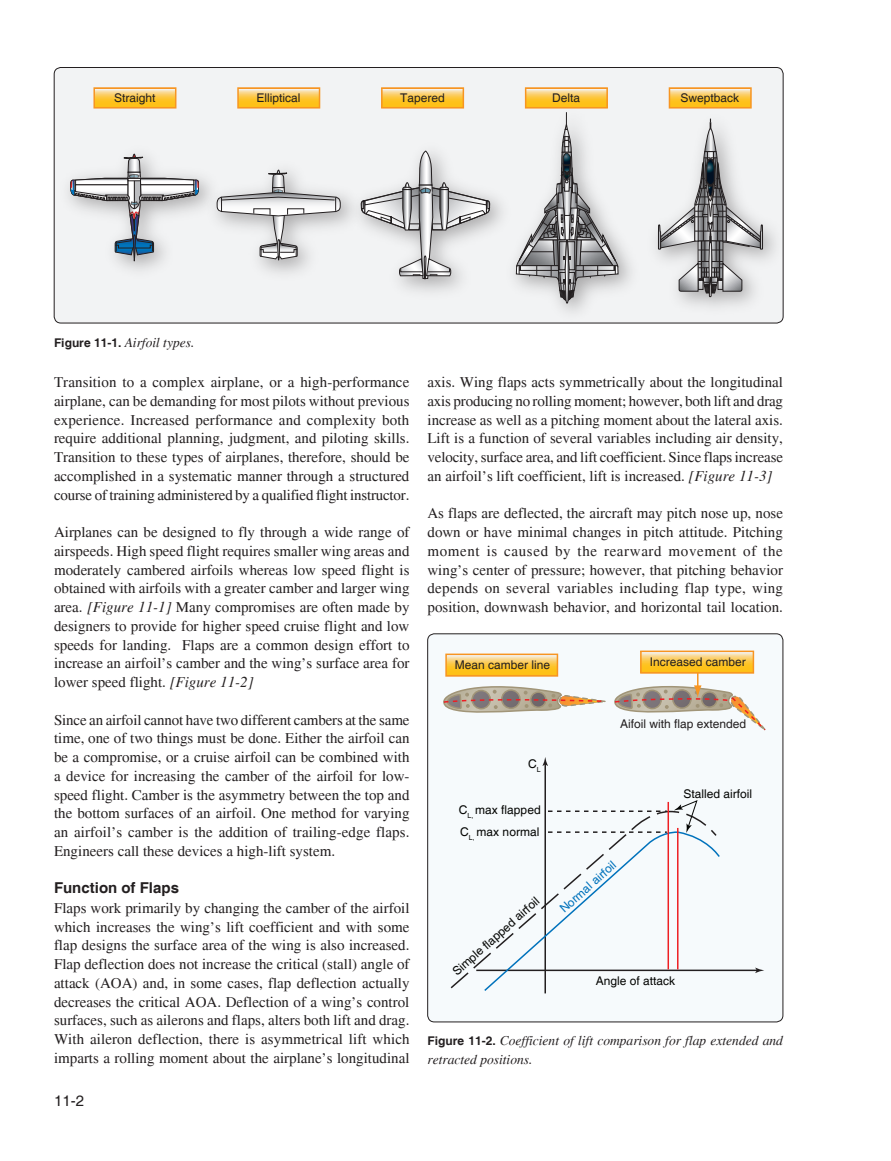
<style>
.page{position:relative;width:891px;height:1161px;background:#fff}
.page>*{position:absolute;margin:0;border:0;box-sizing:border-box;transform-origin:0 0}
.AC_body_text{font:15px/18.8px "Times";color:#231f20;text-align:justify}
.AC_heading_2{font:700 15px "Helvetica";color:#231f20}
.t1{font:15px "Helvetica";color:#231f20}
.AC_body_text-2{font:italic 13.5px/18.8px "Times";color:#231f20}
.t2{font:12px "Helvetica";color:#231f20}
.t3{font:12px/21.5px "Helvetica";color:#040503}
.t4{font:12px "Helvetica";color:#0072bc}
.s1{font-family:"Helvetica";font-weight:700;font-style:normal;font-size:12px}
.s2{font-style:italic}
</style>
<div class="page">
<svg style="left:443px;top:686px;width:163px;height:27px"></svg>
<svg style="left:448px;top:657px;width:107px;height:17px;background:#fcca48"></svg>
<div style="left:445px;top:654px;width:113px;height:23px;border:2px solid #f79522"></div>
<hr style="left:697px;top:657px;width:2px;height:31px;background:#f79522">
<svg style="left:614px;top:679px;width:152px;height:52px"></svg>
<svg style="left:643px;top:654px;width:108px;height:17px;background:#fcca48"></svg>
<div style="left:640px;top:651px;width:114px;height:23px;border:2px solid #f79522"></div>
<hr style="left:544px;top:763px;width:2px;height:230px;background:#231f20">
<svg style="left:542px;top:757px;width:6px;height:9px"></svg>
<hr style="left:476px;top:970px;width:282px;height:1px;background:#231f20">
<svg style="left:755px;top:968px;width:9px;height:5px"></svg>
<svg style="left:483px;top:800px;width:238px;height:193px"></svg>
<div style="left:427px;top:633px;width:356px;height:389px;border:1px solid #231f20;border-radius:7px"></div>
<div style="left:54px;top:68px;width:729px;height:255px;background:#f2f3f4"></div>
<img style="left:498px;top:95px;width:149px;height:226px">
<svg style="left:516px;top:112px;width:102px;height:209px"></svg>
<div style="left:56px;top:137px;width:171px;height:153px;background:#f2f3f4"></div>
<svg style="left:70px;top:154px;width:129px;height:108px"></svg>
<img style="left:344px;top:134px;width:175px;height:174px">
<svg style="left:361px;top:151px;width:130px;height:129px"></svg>
<img style="left:200px;top:152px;width:169px;height:136px">
<svg style="left:217px;top:170px;width:124px;height:91px"></svg>
<img style="left:641px;top:101px;width:142px;height:222px">
<svg style="left:658px;top:119px;width:105px;height:178px"></svg>
<svg style="left:96px;top:90px;width:77px;height:16px"></svg>
<div style="left:93px;top:87px;width:83px;height:22px;border:2px solid #f79522"></div>
<svg style="left:240px;top:90px;width:77px;height:16px"></svg>
<div style="left:237px;top:87px;width:83px;height:22px;border:2px solid #f79522"></div>
<svg style="left:384px;top:90px;width:77px;height:16px"></svg>
<div style="left:381px;top:87px;width:83px;height:22px;border:2px solid #f79522"></div>
<svg style="left:528px;top:90px;width:77px;height:16px"></svg>
<div style="left:525px;top:87px;width:83px;height:22px;border:2px solid #f79522"></div>
<svg style="left:672px;top:90px;width:77px;height:16px"></svg>
<div style="left:669px;top:87px;width:83px;height:22px;border:2px solid #f79522"></div>
<div style="left:54px;top:67px;width:730px;height:256px;border:1px solid #231f20;border-radius:7px"></div>
<p class="t2" style="left:114px;top:91px;width:43px">Straight</p>
<p class="t2" style="left:257px;top:91px;width:46px">Elliptical</p>
<p class="t2" style="left:400px;top:91px;width:46px">Tapered</p>
<p class="t2" style="left:552px;top:91px;width:30px">Delta</p>
<p class="t2" style="left:681px;top:91px;width:60px">Sweptback</p>
<p class="AC_body_text-2" style="left:54px;top:333px;width:142px"><span class="s1">Figure 11-1.</span> Airfoil types.</p>
<p class="AC_body_text" style="left:54px;top:373px;width:357px">Transition to a complex airplane, or a high-performance airplane, can be demanding for most pilots without previous experience. Increased performance and complexity both require additional planning, judgment, and piloting skills.<br>Transition to these types of airplanes, therefore, should be accomplished in a systematic manner through a structured course of training administered by a qualified flight instructor.</p>
<p class="AC_body_text" style="left:54px;top:523px;width:357px">Airplanes can be designed to fly through a wide range of airspeeds. High speed flight requires smaller wing areas and moderately cambered airfoils whereas low speed flight is obtained with airfoils with a greater camber and larger wing area. <span class="s2">[Figure 11-1]</span> Many compromises are often made by designers to provide for higher speed cruise flight and low speeds for landing. Flaps are a common design effort to increase an airfoil’s camber and the wing’s surface area for lower speed flight. <span class="s2">[Figure 11-2]</span></p>
<p class="AC_body_text" style="left:54px;top:710px;width:357px">Since an airfoil cannot have two different cambers at the same time, one of two things must be done. Either the airfoil can be a compromise, or a cruise airfoil can be combined with a device for increasing the camber of the airfoil for low&shy;speed flight. Camber is the asymmetry between the top and the bottom surfaces of an airfoil. One method for varying an airfoil’s camber is the addition of trailing-edge flaps.<br>Engineers call these devices a high-lift system.</p>
<p class="AC_heading_2" style="left:54px;top:878px;width:127px">Function of Flaps</p>
<p class="AC_body_text" style="left:54px;top:899px;width:357px">Flaps work primarily by changing the camber of the airfoil which increases the wing’s lift coefficient and with some flap designs the surface area of the wing is also increased.<br>Flap deflection does not increase the critical (stall) angle of attack (AOA) and, in some cases, flap deflection actually decreases the critical AOA. Deflection of a wing’s control surfaces, such as ailerons and flaps, alters both lift and drag.<br>With aileron deflection, there is asymmetrical lift which imparts a rolling moment about the airplane’s longitudinal</p>
<p class="t1" style="left:54px;top:1092px;width:32px">11-2</p>
<p class="AC_body_text" style="left:428px;top:373px;width:357px">axis. Wing flaps acts symmetrically about the longitudinal axis producing no rolling moment; however, both lift and drag increase as well as a pitching moment about the lateral axis.<br>Lift is a function of several variables including air density, velocity, surface area, and lift coefficient. Since flaps increase an airfoil’s lift coefficient, lift is increased. <span class="s2">[Figure 11-3]</span></p>
<p class="AC_body_text" style="left:428px;top:504px;width:357px">As flaps are deflected, the aircraft may pitch nose up, nose down or have minimal changes in pitch attitude. Pitching moment is caused by the rearward movement of the wing’s center of pressure; however, that pitching behavior depends on several variables including flap type, wing position, downwash behavior, and horizontal tail location.</p>
<p class="t2" style="left:455px;top:658px;width:97px">Mean camber line</p>
<p class="t2" style="left:650px;top:655px;width:98px">Increased camber</p>
<p class="t3" style="left:528px;top:754px;width:14px">C<sub>L</sub></p>
<p class="t3" style="left:459px;top:800px;width:83px">C<sub>L,</sub> max flapped<br>C<sub>L,</sub> max normal</p>
<p class="t3" style="left:448px;top:966px;width:113px;rotate:-42deg">Simple flapped airfoil</p>
<p class="t2" style="left:620px;top:717px;width:128px">Aifoil with flap extended</p>
<p class="t4" style="left:557px;top:905px;width:72px;rotate:-42deg">Normal airfoil</p>
<p class="t3" style="left:683px;top:783px;width:70px">Stalled airfoil</p>
<p class="t3" style="left:596px;top:971px;width:81px">Angle of attack</p>
<p class="AC_body_text-2" style="left:428px;top:1032px;width:357px"><span class="s1">Figure 11-2.</span> Coefficient of lift comparison for flap extended and retracted positions.</p>
</div>
